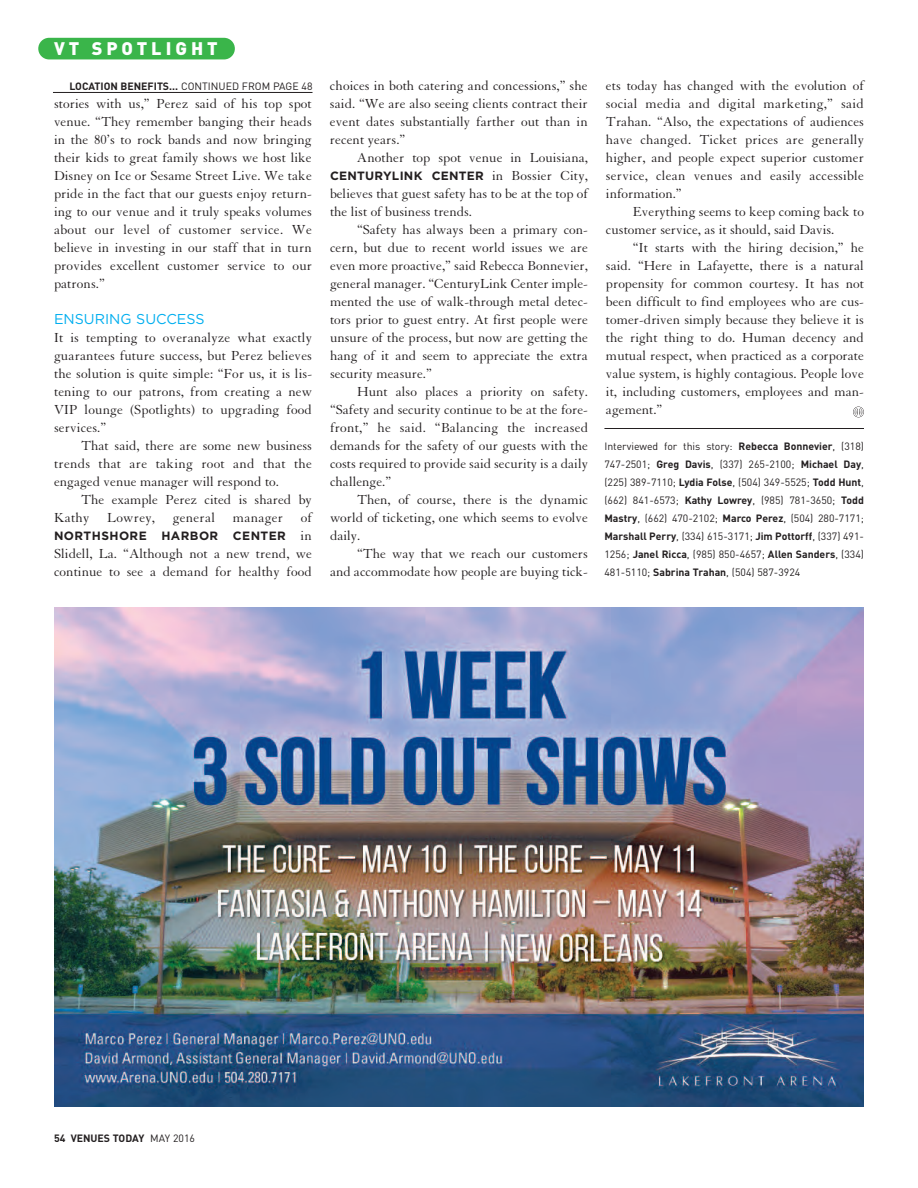
<style>
.page{position:relative;width:918px;height:1188px;background:#fff}
.page>*{position:absolute;margin:0;border:0;box-sizing:border-box;transform-origin:0 0}
.t1{font:900 18px "DIN";letter-spacing:.22em;color:#fff}
.t2{font:14.25px/18px "Granjon";color:#231f20;text-align:justify}
.t3{font:14.25px "Granjon";letter-spacing:.02em;color:#231f20}
.t4{font:14.25px "Gotham";color:#00aeef}
.t5{font:700 12px "Gotham";letter-spacing:.035em;color:#231f20}
.t6{font:10.5px/18px "DIN";color:#231f20;text-align:justify}
.t7{font:700 10.5px "DIN";color:#231f20}
.s1{font-weight:400}
.s2{font-family:"Granjon";font-weight:400;font-size:14.25px}
.s3{font-weight:700}
</style>
<div class="page">
<div style="left:38px;top:38px;width:197px;height:21px;background:#3ab54a;border-radius:11px"></div>
<hr style="left:604px;top:428px;width:260px;height:1px;background:#231f20">
<div style="left:853px;top:407px;width:11px;height:10px;background:#a19fa0;border-radius:50%"></div>
<svg style="left:854px;top:407px;width:9px;height:10px"></svg>
<hr style="left:53px;top:92px;width:260px;height:1px;background:#231f20">
<img style="left:54px;top:608px;width:810px;height:499px">
<p class="t1" style="left:54px;top:38px;width:165px">VT SPOTLIGHT</p>
<p class="t7" style="left:70px;top:80px;width:244px">LOCATION BENEFITS... <span class="s1">CONTINUED FROM PAGE 48</span></p>
<p class="t2" style="left:54px;top:96px;width:260px">stories with us,” Perez said of his top spot venue. “They remember banging their heads in the 80’s to rock bands and now bringing their kids to great family shows we host like Disney on Ice or Sesame Street Live. We take pride in the fact that our guests enjoy return&shy;ing to our venue and it truly speaks volumes about our level of customer service. We believe in investing in our staff that in turn provides excellent customer service to our patrons.”</p>
<p class="t4" style="left:54px;top:311px;width:152px">ENSURING SUCCESS</p>
<p class="t2" style="left:54px;top:330px;width:260px">It is tempting to overanalyze what exactly</p>
<p class="t2" style="left:54px;top:348px;width:260px">guarantees future success, but Perez believes</p>
<p class="t2" style="left:54px;top:366px;width:260px">the solution is quite simple: “For us, it is lis-</p>
<p class="t2" style="left:54px;top:384px;width:260px">tening to our patrons, from creating a new</p>
<p class="t2" style="left:54px;top:402px;width:260px">VIP lounge (Spotlights) to upgrading food</p>
<p class="t2" style="left:54px;top:420px;width:54px">services.”</p>
<p class="t2" style="left:81px;top:438px;width:232px">That said, there are some new business</p>
<p class="t3" style="left:54px;top:458px;width:260px">trends that are taking root and that the</p>
<p class="t2" style="left:54px;top:474px;width:227px">engaged venue manager will respond to.</p>
<p class="t2" style="left:81px;top:492px;width:232px">The example Perez cited is shared by</p>
<p class="t3" style="left:54px;top:512px;width:260px">Kathy Lowrey, general manager of</p>
<p class="t5" style="left:54px;top:529px;width:259px">NORTHSHORE HARBOR CENTER <span class="s2">in</span></p>
<p class="t2" style="left:54px;top:546px;width:259px">Slidell, La. “Although not a new trend, we continue to see a demand for healthy food</p>
<p class="t2" style="left:330px;top:78px;width:259px">choices in both catering and concessions,” she</p>
<p class="t2" style="left:330px;top:96px;width:259px">said. “We are also seeing clients contract their</p>
<p class="t2" style="left:330px;top:114px;width:259px">event dates substantially farther out than in</p>
<p class="t2" style="left:330px;top:132px;width:77px">recent years.”</p>
<p class="t2" style="left:357px;top:150px;width:233px">Another top spot venue in Louisiana,</p>
<p class="t5" style="left:330px;top:169px;width:260px">CENTURYLINK CENTER <span class="s2">in Bossier City,</span></p>
<p class="t2" style="left:330px;top:186px;width:260px">believes that guest safety has to be at the top of</p>
<p class="t2" style="left:330px;top:204px;width:144px">the list of business trends.</p>
<p class="t2" style="left:357px;top:222px;width:232px">“Safety has always been a primary con-</p>
<p class="t2" style="left:330px;top:240px;width:260px">cern, but due to recent world issues we are</p>
<p class="t2" style="left:330px;top:258px;width:259px">even more proactive,” said Rebecca Bonnevier,</p>
<p class="t2" style="left:330px;top:276px;width:260px">general manager. “CenturyLink Center imple-</p>
<p class="t2" style="left:330px;top:294px;width:260px">mented the use of walk-through metal detec-</p>
<p class="t2" style="left:330px;top:312px;width:259px">tors prior to guest entry. At first people were</p>
<p class="t2" style="left:330px;top:330px;width:259px">unsure of the process, but now are getting the</p>
<p class="t2" style="left:330px;top:348px;width:259px">hang of it and seem to appreciate the extra</p>
<p class="t2" style="left:330px;top:366px;width:103px">security measure.”</p>
<p class="t2" style="left:357px;top:384px;width:232px">Hunt also places a priority on safety.</p>
<p class="t2" style="left:330px;top:402px;width:259px">“Safety and security continue to be at the fore-</p>
<p class="t3" style="left:330px;top:422px;width:260px">front,” he said. “Balancing the increased</p>
<p class="t2" style="left:330px;top:438px;width:260px">demands for the safety of our guests with the</p>
<p class="t2" style="left:330px;top:456px;width:260px">costs required to provide said security is a daily</p>
<p class="t2" style="left:330px;top:474px;width:63px">challenge.”</p>
<p class="t2" style="left:357px;top:492px;width:232px">Then, of course, there is the dynamic</p>
<p class="t2" style="left:330px;top:510px;width:260px">world of ticketing, one which seems to evolve</p>
<p class="t2" style="left:330px;top:528px;width:32px">daily.</p>
<p class="t2" style="left:357px;top:546px;width:232px">“The way that we reach our customers</p>
<p class="t2" style="left:330px;top:564px;width:259px">and accommodate how people are buying tick-</p>
<p class="t2" style="left:606px;top:78px;width:260px">ets today has changed with the evolution of</p>
<p class="t2" style="left:606px;top:96px;width:259px">social media and digital marketing,” said</p>
<p class="t2" style="left:606px;top:114px;width:259px">Trahan. “Also, the expectations of audiences</p>
<p class="t2" style="left:606px;top:132px;width:260px">have changed. Ticket prices are generally</p>
<p class="t2" style="left:606px;top:150px;width:259px">higher, and people expect superior customer</p>
<p class="t2" style="left:606px;top:168px;width:259px">service, clean venues and easily accessible</p>
<p class="t2" style="left:606px;top:186px;width:77px">information.”</p>
<p class="t2" style="left:633px;top:204px;width:233px">Everything seems to keep coming back to</p>
<p class="t2" style="left:606px;top:222px;width:230px">customer service, as it should, said Davis.</p>
<p class="t2" style="left:633px;top:240px;width:233px">“It starts with the hiring decision,” he</p>
<p class="t2" style="left:606px;top:258px;width:259px">said. “Here in Lafayette, there is a natural</p>
<p class="t2" style="left:606px;top:276px;width:259px">propensity for common courtesy. It has not</p>
<p class="t2" style="left:606px;top:294px;width:260px">been difficult to find employees who are cus-</p>
<p class="t2" style="left:606px;top:312px;width:259px">tomer-driven simply because they believe it is</p>
<p class="t2" style="left:606px;top:330px;width:260px">the right thing to do. Human decency and</p>
<p class="t2" style="left:606px;top:348px;width:260px">mutual respect, when practiced as a corporate</p>
<p class="t2" style="left:606px;top:366px;width:259px">value system, is highly contagious. People love</p>
<p class="t2" style="left:606px;top:384px;width:260px">it, including customers, employees and man-</p>
<p class="t2" style="left:606px;top:402px;width:58px">agement.”</p>
<p class="t6" style="left:604px;top:437px;width:261px">Interviewed for this story: <span class="s3">Rebecca Bonnevier</span>, (318)<br>747-2501; <span class="s3">Greg Davis</span>, (337) 265-2100; <span class="s3">Michael Day</span>, (225) 389-7110; <span class="s3">Lydia Folse</span>, (504) 349-5525; <span class="s3">Todd Hunt</span>, (662) 841-6573; <span class="s3">Kathy Lowrey</span>, (985) 781-3650; <span class="s3">Todd Mastry</span>, (662) 470-2102; <span class="s3">Marco Perez</span>, (504) 280-7171; <span class="s3">Marshall Perry</span>, (334) 615-3171; <span class="s3">Jim Pottorff</span>, (337) 491- 1256; <span class="s3">Janel Ricca</span>, (985) 850-4657; <span class="s3">Allen Sanders</span>, (334)<br>481-5110; <span class="s3">Sabrina Trahan</span>, (504) 587-3924</p>
<p class="t7" style="left:54px;top:1133px;width:143px">54 VENUES TODAY <span class="s1">MAY 2016</span></p>
</div>
